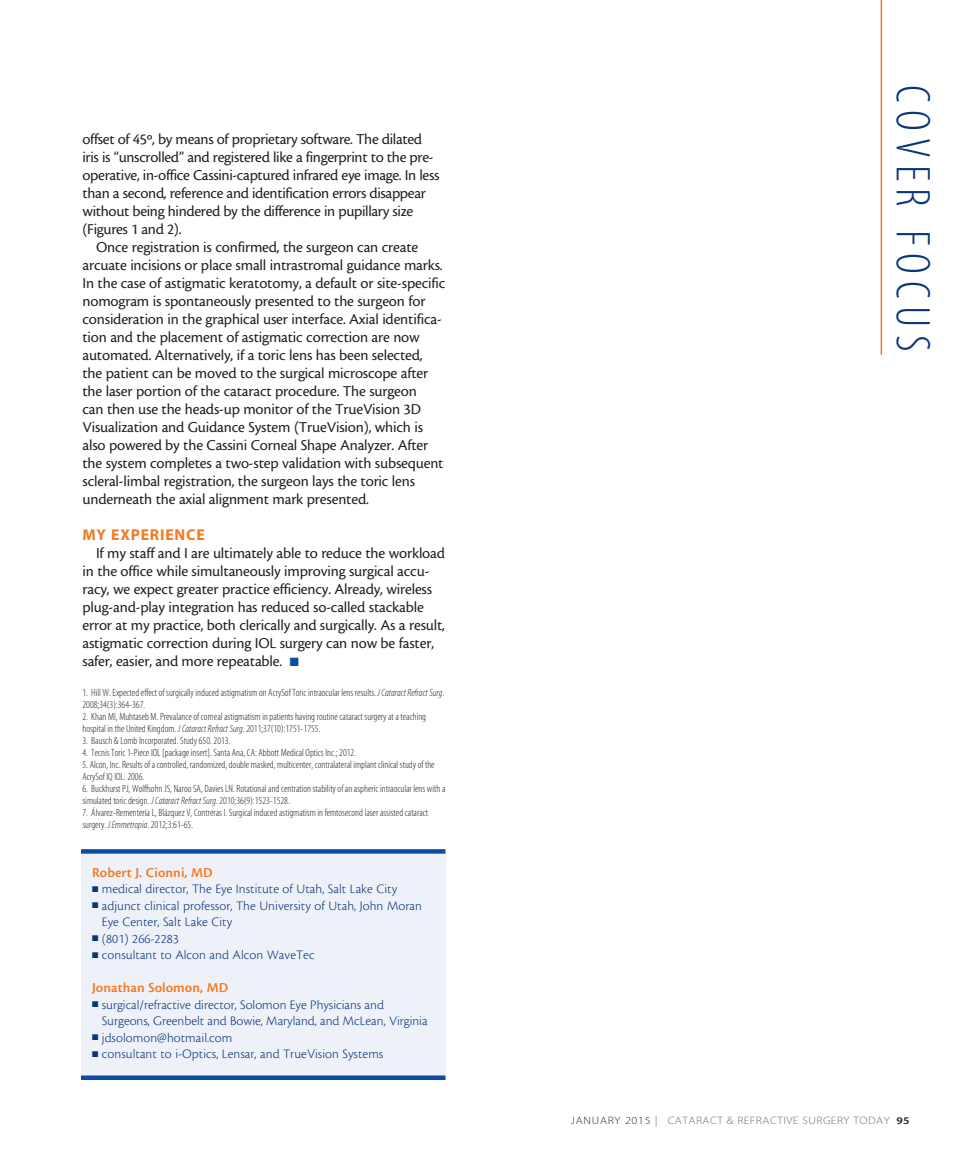
<style>
.page{position:relative;width:972px;height:1161px;background:#fff}
.page>*{position:absolute;margin:0;border:0;box-sizing:border-box;transform-origin:0 0}
.t1{font:49.2px "Myriad MM 215 300";letter-spacing:.15em;color:#08357c}
.body{font:15.75px/18px "Cronos MM 408 10";letter-spacing:-.01em;color:#231f20}
.subhead{font:15.75px "Myriad MM 700 600";letter-spacing:.05em;color:#f47921}
.bio{font:14.25px "Cronos MM 574 9";letter-spacing:.005em;color:#f47921}
.bio-2{font:13.5px/16.5px "Cronos MM 250 9";letter-spacing:.005em;color:#08357c}
.t2{font:10.8px "Myriad MM 215 600";letter-spacing:.04em;color:#6c6d70;scale:1.11 1}
.footnote{font:10.5px/12px "Myriad MM 215 300";color:#231f20}
.s1{color:#0d4da1}
.s2{font-family:"Myriad MM It 215 300"}
.s3{color:#312f30}
.s4{font-family:"Myriad MM 400 600";color:#939598}
.s5{font-family:"Myriad MM 565 600";font-size:10.2px;color:#231f20}
</style>
<div class="page">
<hr style="left:881px;top:0;width:1px;height:355px;background:#f47921">
<div style="left:81px;top:854px;width:365px;height:222px;background:#eff1f8"></div>
<div style="left:81px;top:849px;width:365px;height:5px;background:#0d4da1"></div>
<hr style="left:81px;top:1076px;width:365px;height:4px;background:#0d4da1">
<p class="body" style="left:82px;top:130px;width:358px">offset of 45º, by means of proprietary software. The dilated iris is “unscrolled” and registered like a fingerprint to the pre&shy;operative, in-office Cassini-captured infrared eye image. In less than a second, reference and identification errors disappear without being hindered by the difference in pupillary size (Figures 1 and 2).</p>
<p class="body" style="left:82px;top:238px;width:364px;text-indent:14px">Once registration is confirmed, the surgeon can create arcuate incisions or place small intrastromal guidance marks.<br>In the case of astigmatic keratotomy, a default or site-specific nomogram is spontaneously presented to the surgeon for consideration in the graphical user interface. Axial identifica&shy;tion and the placement of astigmatic correction are now automated. Alternatively, if a toric lens has been selected, the patient can be moved to the surgical microscope after the laser portion of the cataract procedure. The surgeon<br>can then use the heads-up monitor of the TrueVision 3D Visualization and Guidance System (TrueVision), which is also powered by the Cassini Corneal Shape Analyzer. After the system completes a two-step validation with subsequent scleral-limbal registration, the surgeon lays the toric lens underneath the axial alignment mark presented.</p>
<p class="subhead" style="left:82px;top:527px;width:124px">MY EXPERIENCE</p>
<p class="body" style="left:82px;top:544px;width:364px;text-indent:14px">If my staff and I are ultimately able to reduce the workload in the office while simultaneously improving surgical accu&shy;racy, we expect greater practice efficiency. Already, wireless plug-and-play integration has reduced so-called stackable error at my practice, both clerically and surgically. As a result, astigmatic correction during IOL surgery can now be faster, safer, easier, and more repeatable. <span class="s1">■</span></p>
<p class="footnote" style="left:82px;top:687px;width:363px">1. Hill W. Expected effect of surgically induced astigmatism on AcrySof Toric intraocular lens results. <span class="s2">J Cataract Refract Surg</span>.<br>2008;34(3):364-367.</p>
<p class="footnote" style="left:82px;top:711px;width:345px">2. Khan MI, Muhtaseb M. Prevalance of corneal astigmatism in patients having routine cataract surgery at a teaching hospital in the United Kingdom. <span class="s2">J Cataract Refract Surg</span>. 2011;37(10):1751-1755.</p>
<p class="footnote" style="left:82px;top:735px;width:149px">3. Bausch &amp; Lomb Incorporated. Study 650. 2013.</p>
<p class="footnote" style="left:82px;top:747px;width:275px">4. Tecnis Toric 1-Piece IOL [package insert]. Santa Ana, CA: Abbott Medical Optics Inc.; 2012.</p>
<p class="footnote" style="left:82px;top:759px;width:354px">5. Alcon, Inc. Results of a controlled, randomized, double masked, multicenter, contralateral implant clinical study of the<br>AcrySof IQ IOL. 2006.</p>
<p class="footnote" style="left:82px;top:783px;width:364px">6. Buckhurst PJ, Wolffsohn JS, Naroo SA, Davies LN. Rotational and centration stability of an aspheric intraocular lens with a simulated toric design. <span class="s2">J Cataract Refract Surg</span>. 2010;36(9):1523-1528.</p>
<p class="footnote" style="left:82px;top:807px;width:347px">7. Álvarez-Rementería L, Blázquez V, Contreras I. Surgical induced astigmatism in femtosecond laser assisted cataract surgery. <span class="s2">J Emmetropia</span>. 2012;3:61-65.</p>
<p class="bio" style="left:92px;top:865px;width:122px">Robert J. Cionni, MD</p>
<p class="bio-2" style="left:92px;top:881px;width:307px">■ medical director, The Eye Institute of Utah, Salt Lake City</p>
<p class="bio-2" style="left:102px;top:898px;width:322px;text-indent:-10px">■ adjunct clinical professor, The University of Utah, John Moran<br>Eye Center, Salt Lake City</p>
<p class="bio-2" style="left:92px;top:931px;width:88px">■ (801) 266-2283</p>
<p class="bio-2" style="left:92px;top:947px;width:224px">■ consultant to Alcon and Alcon WaveTec</p>
<p class="bio" style="left:92px;top:980px;width:138px">Jonathan Solomon, MD</p>
<p class="bio-2" style="left:102px;top:997px;width:327px;text-indent:-10px">■ surgical/refractive director, Solomon Eye Physicians and<br>Surgeons, Greenbelt and Bowie, Maryland, and McLean, Virginia</p>
<p class="bio-2" style="left:92px;top:1030px;width:142px">■ jdsolomon@hotmail.com</p>
<p class="bio-2" style="left:92px;top:1046px;width:293px">■ consultant to i-Optics, Lensar, and TrueVision Systems</p>
<h1 class="t1" style="left:937px;top:85px;width:268px;rotate:90deg">COVER FOCUS</h1>
<p class="t2" style="left:571px;top:1115px;width:307px"><span class="s3">JANUARY 2015</span> <span class="s4">|</span> CATARACT &amp; REFRACTIVE SURGERY TODAY <span class="s5">95</span></p>
</div>
